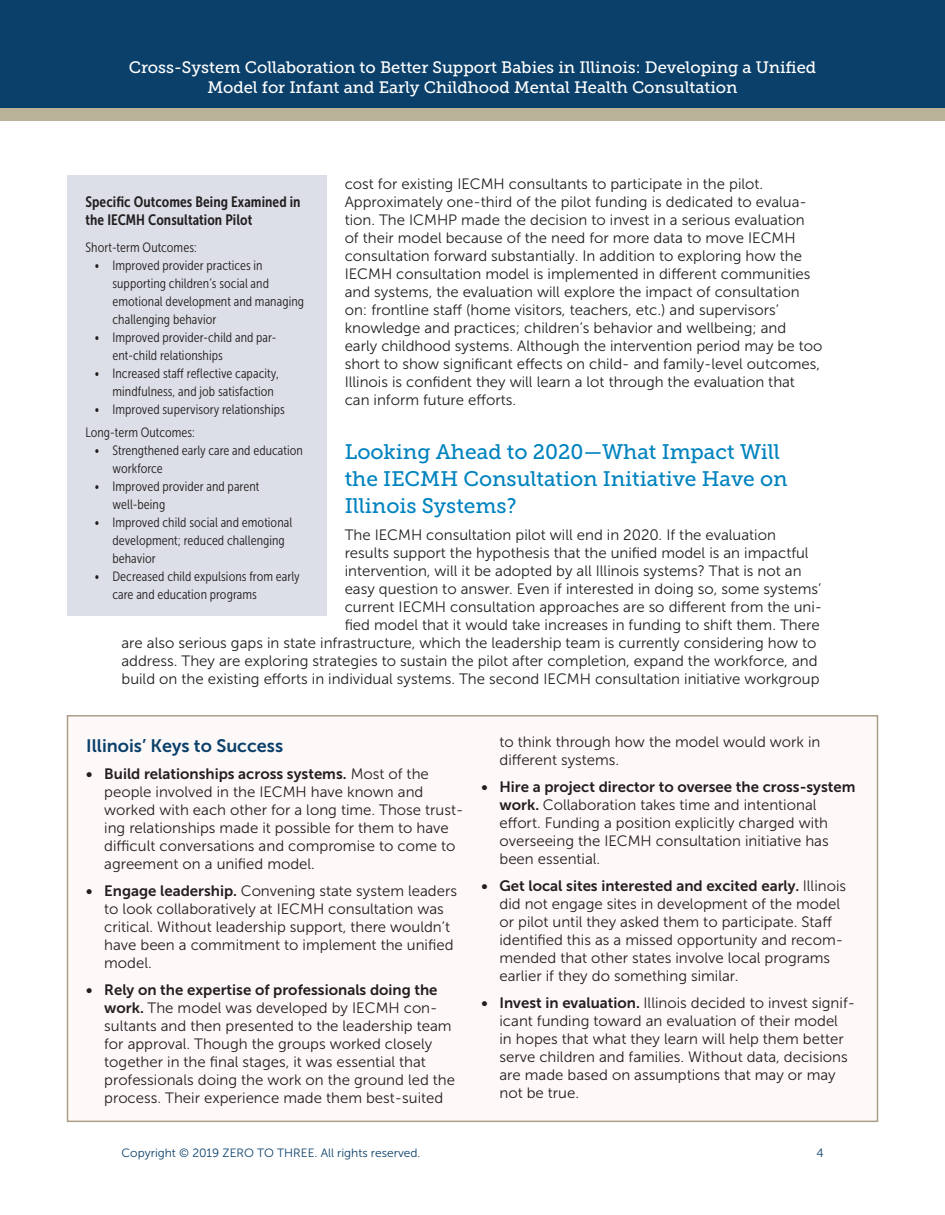
<style>
.page{position:relative;width:945px;height:1215px;background:#fff}
.page>*{position:absolute;margin:0;border:0;box-sizing:border-box;transform-origin:0 0}
.t1{font:21px/27px "Museo Slab 500";color:#0083bf}
.t2{font:18px "Museo Sans 700";color:#0b406a}
.t3{font:16.5px/19.8px "Museo Slab 500";color:#fff;text-align:center}
.Body_copy{font:15px/18px "Museo Sans 300";color:#231f20}
.Graphic_header{font:15px/18px "Museo Sans Cond 700";letter-spacing:.005em;color:#231f20}
.Condensed_BC{font:13.5px/18px "Museo Sans Cond 300";letter-spacing:.005em;color:#231f20}
.t4{font:12px "Museo Sans 300";color:#0b406a}
.s1{font-family:"Museo Sans 700"}
</style>
<div class="page">
<div style="left:0;top:94px;width:945px;height:28px;background:#b9b298"></div>
<div style="left:0;top:0;width:945px;height:108px;background:#0b406a"></div>
<div style="left:68px;top:176px;width:259px;height:440px;background:#dddfe8"></div>
<div style="left:68px;top:716px;width:810px;height:405px;background:#fdf9f9"></div>
<div style="left:67px;top:715px;width:811px;height:407px;border:2px solid #ab9f88"></div>
<p class="t3" style="left:129px;top:58px;width:689px">Cross-System Collaboration to Better Support Babies in Illinois: Developing a Unified<br>Model for Infant and Early Childhood Mental Health Consultation</p>
<p class="Body_copy" style="left:345px;top:175px;width:479px">cost for existing IECMH consultants to participate in the pilot.<br>Approximately one-third of the pilot funding is dedicated to evalua&shy;tion. The ICMHP made the decision to invest in a serious evaluation of their model because of the need for more data to move IECMH consultation forward substantially. In addition to exploring how the IECMH consultation model is implemented in different communities and systems, the evaluation will explore the impact of consultation on: frontline staff (home visitors, teachers, etc.) and supervisors’ knowledge and practices; children’s behavior and wellbeing; and early childhood systems. Although the intervention period may be too short to show significant effects on child- and family-level outcomes, Illinois is confident they will learn a lot through the evaluation that can inform future efforts.</p>
<h3 class="t1" style="left:345px;top:438px;width:444px">Looking Ahead to 2020—What Impact Will the IECMH Consultation Initiative Have on<br>Illinois Systems?</h3>
<p class="Body_copy" style="left:345px;top:526px;width:433px">The IECMH consultation pilot will end in 2020. If the evaluation</p>
<p class="Body_copy" style="left:345px;top:544px;width:465px">results support the hypothesis that the unified model is an impactful</p>
<p class="Body_copy" style="left:345px;top:562px;width:458px">intervention, will it be adopted by all Illinois systems? That is not an</p>
<p class="Body_copy" style="left:345px;top:580px;width:478px">easy question to answer. Even if interested in doing so, some systems’</p>
<p class="Body_copy" style="left:345px;top:598px;width:479px">current IECMH consultation approaches are so different from the uni-</p>
<p class="Body_copy" style="left:345px;top:616px;width:476px">fied model that it would take increases in funding to shift them. There</p>
<p class="Body_copy" style="left:122px;top:634px;width:697px">are also serious gaps in state infrastructure, which the leadership team is currently considering how to</p>
<p class="Body_copy" style="left:122px;top:652px;width:698px">address. They are exploring strategies to sustain the pilot after completion, expand the workforce, and</p>
<p class="Body_copy" style="left:122px;top:670px;width:700px">build on the existing efforts in individual systems. The second IECMH consultation initiative workgroup</p>
<p class="Graphic_header" style="left:86px;top:193px;width:217px">Specific Outcomes Being Examined in the IECMH Consultation Pilot</p>
<p class="Condensed_BC" style="left:86px;top:238px;width:113px">Short-term Outcomes:</p>
<p class="Condensed_BC" style="left:112px;top:256px;width:193px;text-indent:-18px">• Improved provider practices in supporting children’s social and emotional development and managing challenging behavior</p>
<p class="Condensed_BC" style="left:112px;top:328px;width:165px;text-indent:-18px">• Improved provider-child and par&shy;ent-child relationships</p>
<p class="Condensed_BC" style="left:112px;top:364px;width:168px;text-indent:-18px">• Increased staff reflective capacity, mindfulness, and job satisfaction</p>
<p class="Condensed_BC" style="left:94px;top:400px;width:192px">• Improved supervisory relationships</p>
<p class="Condensed_BC" style="left:86px;top:423px;width:111px">Long-term Outcomes:</p>
<p class="Condensed_BC" style="left:112px;top:441px;width:192px;text-indent:-18px">• Strengthened early care and education workforce</p>
<p class="Condensed_BC" style="left:112px;top:477px;width:148px;text-indent:-18px">• Improved provider and parent well-being</p>
<p class="Condensed_BC" style="left:112px;top:513px;width:181px;text-indent:-18px">• Improved child social and emotional development; reduced challenging behavior</p>
<p class="Condensed_BC" style="left:112px;top:567px;width:189px;text-indent:-18px">• Decreased child expulsions from early care and education programs</p>
<h4 class="t2" style="left:86px;top:735px;width:198px">Illinois’ Keys to Success</h4>
<p class="Body_copy" style="left:104px;top:764px;width:361px;text-indent:-18px"><span class="s1">• Build relationships across systems.</span> Most of the people involved in the IECMH have known and worked with each other for a long time. Those trust&shy;ing relationships made it possible for them to have difficult conversations and compromise to come to agreement on a unified model.</p>
<p class="Body_copy" style="left:104px;top:881px;width:354px;text-indent:-18px"><span class="s1">• Engage leadership.</span> Convening state system leaders to look collaboratively at IECMH consultation was critical. Without leadership support, there wouldn’t have been a commitment to implement the unified model.</p>
<p class="Body_copy" style="left:104px;top:980px;width:352px;text-indent:-18px"><span class="s1">• Rely on the expertise of professionals doing the work.</span> The model was developed by IECMH con&shy;sultants and then presented to the leadership team for approval. Though the groups worked closely together in the final stages, it was essential that professionals doing the work on the ground led the process. Their experience made them best-suited</p>
<p class="Body_copy" style="left:500px;top:733px;width:323px">to think through how the model would work in different systems.</p>
<p class="Body_copy" style="left:500px;top:778px;width:358px;text-indent:-18px"><span class="s1">• Hire a project director to oversee the cross-system work.</span> Collaboration takes time and intentional effort. Funding a position explicitly charged with overseeing the IECMH consultation initiative has been essential.</p>
<p class="Body_copy" style="left:500px;top:877px;width:348px;text-indent:-18px"><span class="s1">• Get local sites interested and excited early.</span> Illinois did not engage sites in development of the model or pilot until they asked them to participate. Staff identified this as a missed opportunity and recom&shy;mended that other states involve local programs earlier if they do something similar.</p>
<p class="Body_copy" style="left:500px;top:994px;width:357px;text-indent:-18px"><span class="s1">• Invest in evaluation.</span> Illinois decided to invest signif&shy;icant funding toward an evaluation of their model<br>in hopes that what they learn will help them better serve children and families. Without data, decisions are made based on assumptions that may or may not be true.</p>
<p class="t4" style="left:122px;top:1146px;width:301px">Copyright © 2019 ZERO TO THREE. All rights reserved.</p>
<p class="t4" style="left:816px;top:1146px;width:9px">4</p>
</div>
